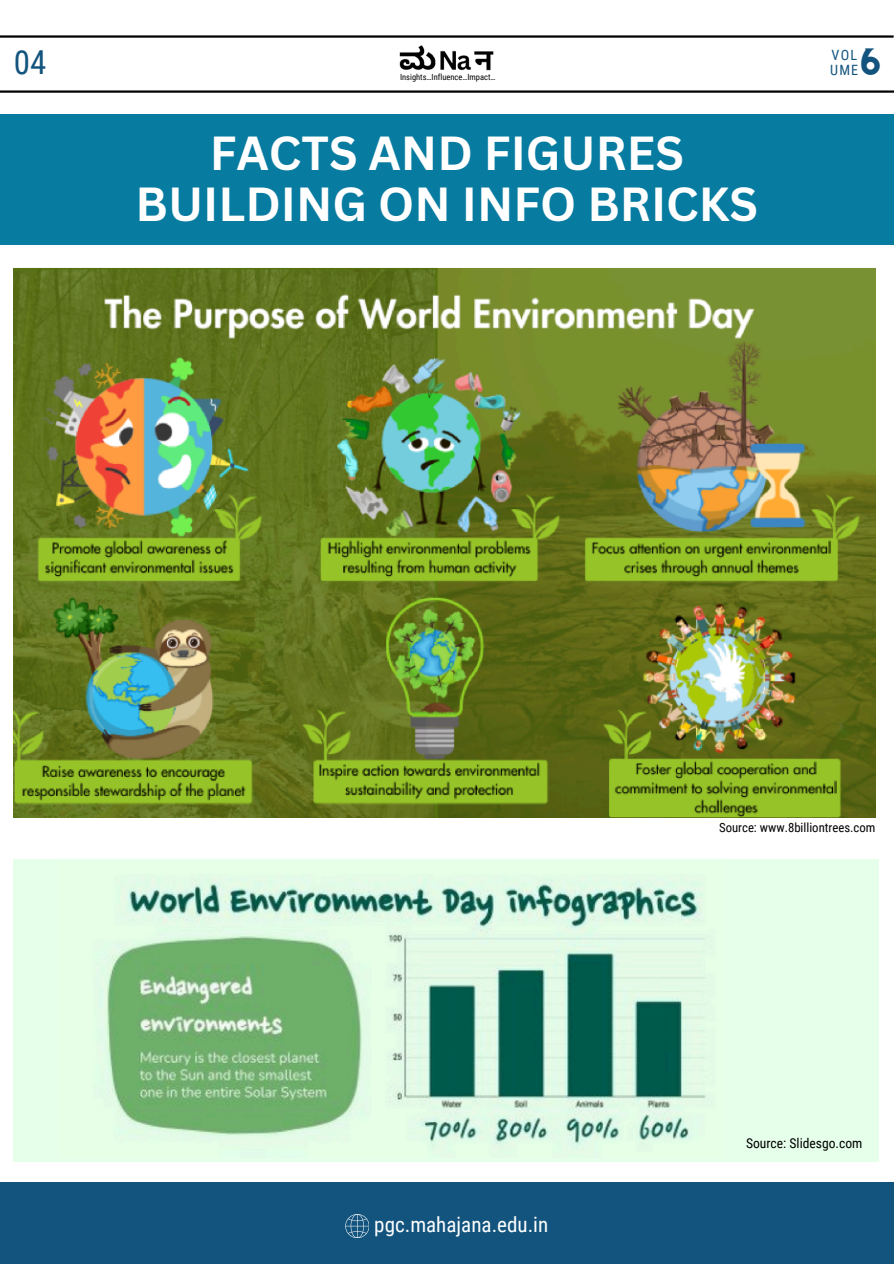
<style>
.page{position:relative;width:894px;height:1264px;background:#fff}
.page>*{position:absolute;margin:0;border:0;box-sizing:border-box;transform-origin:0 0}
.t1{font:700 46.5px/50.7px "Canva Sans";color:#fff;text-align:center}
.t2{font:33px "Roboto Condensed";color:#13547e}
.t3{font:26.7px "CS Gordon Vintage";color:#13547e}
.t4{font:21px "Roboto Condensed";color:#fefefe}
.t5{font:14.25px/14.7px "Roboto Condensed";letter-spacing:.08em;color:#13547e}
.t6{font:13.65px "Roboto Condensed";color:#000}
.t7{font:12.75px "Roboto Condensed";color:#000}
.t8{font:8.4px "Roboto Condensed";color:#000}
</style>
<div class="page">
<hr style="left:0;top:35px;width:893px;height:3px;background:#000">
<hr style="left:0;top:90px;width:893px;height:3px;background:#000">
<div style="left:0;top:114px;width:893px;height:131px;background:#077ba0"></div>
<div style="left:0;top:1181px;width:893px;height:82px;background:#13547e"></div>
<svg style="left:345px;top:1214px;width:24px;height:23px"></svg>
<img style="left:395px;top:35px;width:102px;height:58px">
<div style="left:14px;top:859px;width:864px;height:302px;background:#e6ffeb"></div>
<img style="left:106px;top:879px;width:600px;height:270px">
<img style="left:14px;top:267px;width:861px;height:550px">
<p class="t2" style="left:14px;top:43px;width:34px">04</p>
<h5 class="t5" style="left:830px;top:48px;width:30px">VOL<br>UME</h5>
<p class="t3" style="left:857px;top:50px;width:26px">6</p>
<p class="t8" style="left:400px;top:72px;width:97px">Insights…Influence…Impact…</p>
<h1 class="t1" style="left:135px;top:127px;width:623px">FACTS AND FIGURES<br>BUILDING ON INFO BRICKS</h1>
<p class="t7" style="left:719px;top:820px;width:158px">Source: www.8billiontrees.com</p>
<p class="t4" style="left:374px;top:1212px;width:175px">pgc.mahajana.edu.in</p>
<h4 class="t6" style="left:745px;top:1135px;width:118px">Source: Slidesgo.com</h4>
</div>
